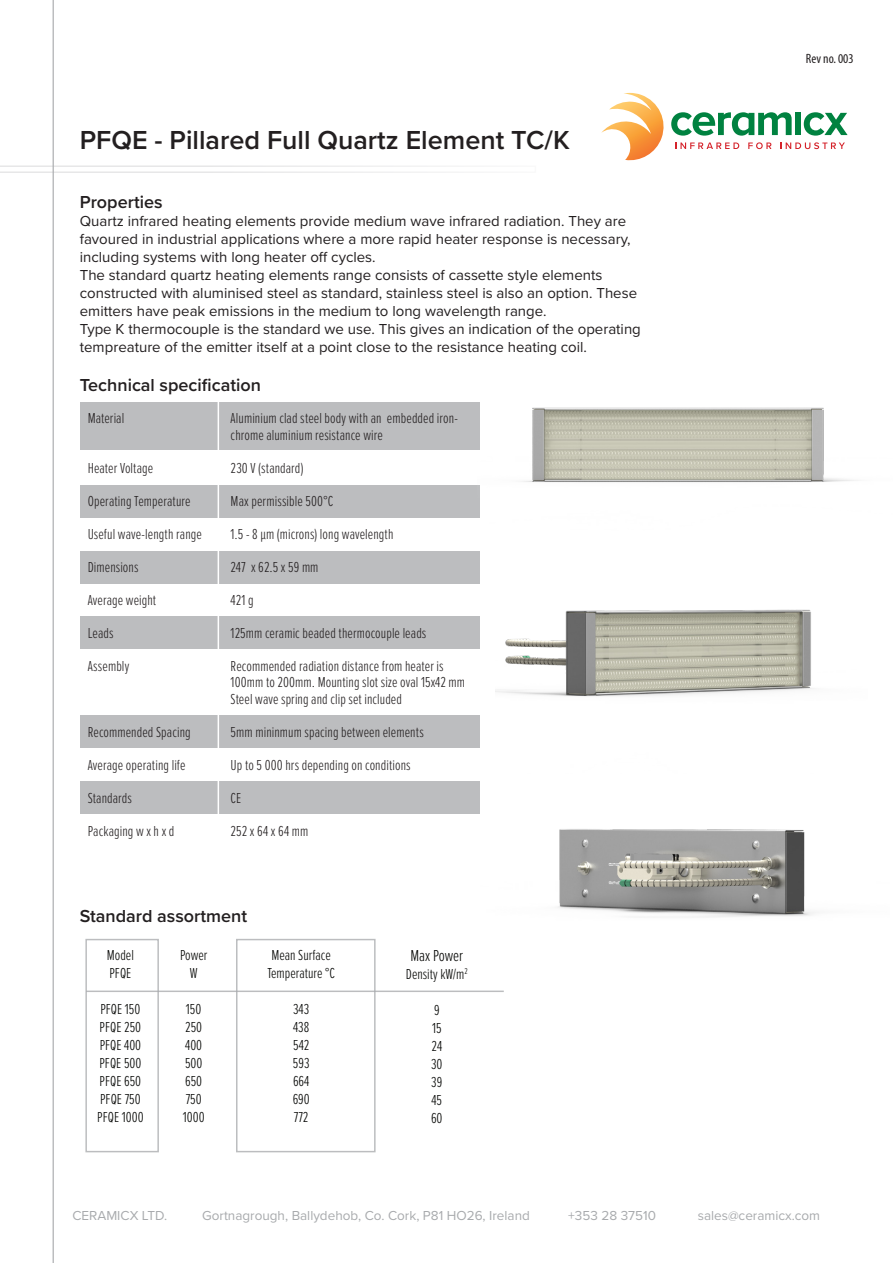
<style>
.page{position:relative;width:893px;height:1263px;background:#fff}
.page>*{position:absolute;margin:0;border:0;box-sizing:border-box;transform-origin:0 0}
.t1{font:600 27px "Proxima Nova";color:#231f20}
.t2{font:600 18px "Proxima Nova";color:#231f20}
.t3{font:300 16.5px "Proxima Nova Ex Cn";color:#040503}
.t4{font:15px/18px "Proxima Nova";color:#231f20}
.Graph_cond_light{font:300 15px/16.5px "Proxima Nova Ex Cn";letter-spacing:.005em;color:#231f20}
.Graph_cond{font:300 15px "Proxima Nova Ex Cn";letter-spacing:.005em;color:#231f20}
.t5{font:300 15px "Proxima Nova Ex Cn";color:#040503}
.t6{font:13.5px "Proxima Nova";color:#a8aaad}
.t7{font:condensed 13.5px "Myriad Pro";color:#231f20}
</style>
<div class="page">
<div style="left:80px;top:617px;width:400px;height:32px;background:#bcbdbf"></div>
<svg style="left:55px;top:165px;width:391px;height:8px"></svg>
<svg style="left:0;top:0;width:55px;height:1263px"></svg>
<div style="left:80px;top:781px;width:400px;height:32px;background:#bcbdbf"></div>
<div style="left:80px;top:715px;width:400px;height:32px;background:#bcbdbf"></div>
<div style="left:80px;top:551px;width:400px;height:32px;background:#bcbdbf"></div>
<div style="left:80px;top:485px;width:397px;height:33px;background:#bcbdbf"></div>
<div style="left:80px;top:402px;width:397px;height:47px;background:#bcbdbf"></div>
<svg style="left:236px;top:938px;width:140px;height:215px"></svg>
<svg style="left:85px;top:938px;width:74px;height:215px"></svg>
<hr style="left:86px;top:990px;width:418px;height:2px;background:#a8aaad">
<hr style="left:218px;top:402px;width:1px;height:479px;background:#fff">
<svg style="left:601px;top:93px;width:247px;height:68px"></svg>
<img style="left:558px;top:829px;width:258px;height:89px">
<img style="left:495px;top:609px;width:319px;height:88px">
<img style="left:477px;top:402px;width:379px;height:116px">
<p class="t1" style="left:80px;top:120px;width:491px">PFQE - Pillared Full Quartz Element TC/K</p>
<p class="t2" style="left:80px;top:189px;width:84px">Properties</p>
<p class="t4" style="left:80px;top:211px;width:552px">Quartz infrared heating elements provide medium wave infrared radiation. They are favoured in industrial applications where a more rapid heater response is necessary, including systems with long heater off cycles.</p>
<p class="t4" style="left:80px;top:265px;width:559px">The standard quartz heating elements range consists of cassette style elements constructed with aluminised steel as standard, stainless steel is also an option. These emitters have peak emissions in the medium to long wavelength range.</p>
<p class="t4" style="left:80px;top:319px;width:563px">Type K thermocouple is the standard we use. This gives an indication of the operating tempreature of the emitter itself at a point close to the resistance heating coil.</p>
<p class="t2" style="left:80px;top:371px;width:183px">Technical specification</p>
<p class="Graph_cond" style="left:88px;top:407px;width:38px">Material</p>
<p class="Graph_cond" style="left:88px;top:457px;width:67px">Heater Voltage</p>
<p class="Graph_cond" style="left:88px;top:490px;width:104px">Operating Temperature</p>
<p class="Graph_cond" style="left:88px;top:523px;width:116px">Useful wave-length range</p>
<p class="Graph_cond" style="left:88px;top:556px;width:52px">Dimensions</p>
<p class="Graph_cond" style="left:88px;top:589px;width:70px">Average weight</p>
<p class="Graph_cond" style="left:88px;top:622px;width:27px">Leads</p>
<p class="Graph_cond" style="left:88px;top:655px;width:43px">Assembly</p>
<p class="Graph_cond" style="left:88px;top:721px;width:104px">Recommended Spacing</p>
<p class="Graph_cond" style="left:88px;top:754px;width:99px">Average operating life</p>
<p class="Graph_cond" style="left:88px;top:787px;width:46px">Standards</p>
<p class="Graph_cond" style="left:88px;top:820px;width:88px">Packaging w x h x d</p>
<p class="Graph_cond_light" style="left:231px;top:409px;width:229px">Aluminium clad steel body with an embedded iron&shy;chrome aluminium resistance wire</p>
<p class="Graph_cond_light" style="left:231px;top:459px;width:74px">230 V (standard)</p>
<p class="Graph_cond_light" style="left:231px;top:492px;width:104px">Max permissible 500°C</p>
<p class="Graph_cond_light" style="left:231px;top:525px;width:164px">1.5 - 8 μm (microns) long wavelength</p>
<p class="Graph_cond_light" style="left:231px;top:558px;width:89px">247 x 62.5 x 59 mm</p>
<p class="Graph_cond_light" style="left:231px;top:591px;width:25px">421 g</p>
<p class="Graph_cond_light" style="left:231px;top:624px;width:197px">125mm ceramic beaded thermocouple leads</p>
<p class="Graph_cond_light" style="left:231px;top:657px;width:215px">Recommended radiation distance from heater is</p>
<p class="Graph_cond_light" style="left:231px;top:673px;width:236px">100mm to 200mm. Mounting slot size oval 15x42 mm</p>
<p class="Graph_cond_light" style="left:231px;top:690px;width:173px">Steel wave spring and clip set included</p>
<p class="Graph_cond_light" style="left:231px;top:723px;width:195px">5mm mininmum spacing between elements</p>
<p class="Graph_cond_light" style="left:231px;top:756px;width:182px">Up to 5 000 hrs depending on conditions</p>
<p class="Graph_cond_light" style="left:231px;top:789px;width:12px">CE</p>
<p class="Graph_cond_light" style="left:231px;top:822px;width:79px">252 x 64 x 64 mm</p>
<p class="t2" style="left:80px;top:902px;width:169px">Standard assortment</p>
<p class="t5" style="left:107px;top:944px;width:28px">Model</p>
<p class="t5" style="left:109px;top:962px;width:23px">PFQE</p>
<p class="t5" style="left:100px;top:998px;width:42px">PFQE 150</p>
<p class="t5" style="left:100px;top:1016px;width:43px">PFQE 250</p>
<p class="t5" style="left:100px;top:1034px;width:43px">PFQE 400</p>
<p class="t5" style="left:99px;top:1052px;width:43px">PFQE 500</p>
<p class="t5" style="left:100px;top:1070px;width:43px">PFQE 650</p>
<p class="t5" style="left:100px;top:1088px;width:42px">PFQE 750</p>
<p class="t5" style="left:97px;top:1106px;width:48px">PFQE 1000</p>
<p class="t5" style="left:180px;top:944px;width:29px">Power</p>
<p class="t5" style="left:190px;top:962px;width:9px">W</p>
<p class="t5" style="left:186px;top:998px;width:17px">150</p>
<p class="t5" style="left:185px;top:1016px;width:19px">250</p>
<p class="t5" style="left:185px;top:1034px;width:18px">400</p>
<p class="t5" style="left:185px;top:1052px;width:19px">500</p>
<p class="t5" style="left:185px;top:1070px;width:19px">650</p>
<p class="t5" style="left:186px;top:1088px;width:18px">750</p>
<p class="t5" style="left:183px;top:1106px;width:23px">1000</p>
<p class="t5" style="left:271px;top:944px;width:61px">Mean Surface</p>
<p class="t5" style="left:267px;top:962px;width:69px">Temperature °C</p>
<p class="t5" style="left:293px;top:998px;width:18px">343</p>
<p class="t5" style="left:293px;top:1016px;width:18px">438</p>
<p class="t5" style="left:293px;top:1034px;width:18px">542</p>
<p class="t5" style="left:293px;top:1052px;width:18px">593</p>
<p class="t5" style="left:293px;top:1070px;width:18px">664</p>
<p class="t5" style="left:293px;top:1088px;width:19px">690</p>
<p class="t5" style="left:294px;top:1106px;width:16px">772</p>
<p class="t3" style="left:410px;top:944px;width:54px">Max Power</p>
<p class="t5" style="left:406px;top:963px;width:63px">Density kW/m<sup>2</sup></p>
<p class="t5" style="left:434px;top:999px;width:7px">9</p>
<p class="t5" style="left:432px;top:1017px;width:11px">15</p>
<p class="t5" style="left:431px;top:1035px;width:12px">24</p>
<p class="t5" style="left:431px;top:1053px;width:13px">30</p>
<p class="t5" style="left:431px;top:1071px;width:13px">39</p>
<p class="t5" style="left:431px;top:1089px;width:12px">45</p>
<p class="t5" style="left:431px;top:1107px;width:13px">60</p>
<p class="t7" style="left:806px;top:50px;width:49px">Rev no. 003</p>
<p class="t6" style="left:72px;top:1205px;width:96px">CERAMICX LTD.</p>
<p class="t6" style="left:202px;top:1205px;width:329px">Gortnagrough, Ballydehob, Co. Cork, P81 HO26, Ireland</p>
<p class="t6" style="left:568px;top:1205px;width:89px">+353 28 37510</p>
<p class="t6" style="left:698px;top:1205px;width:124px">sales@ceramicx.com</p>
</div>
